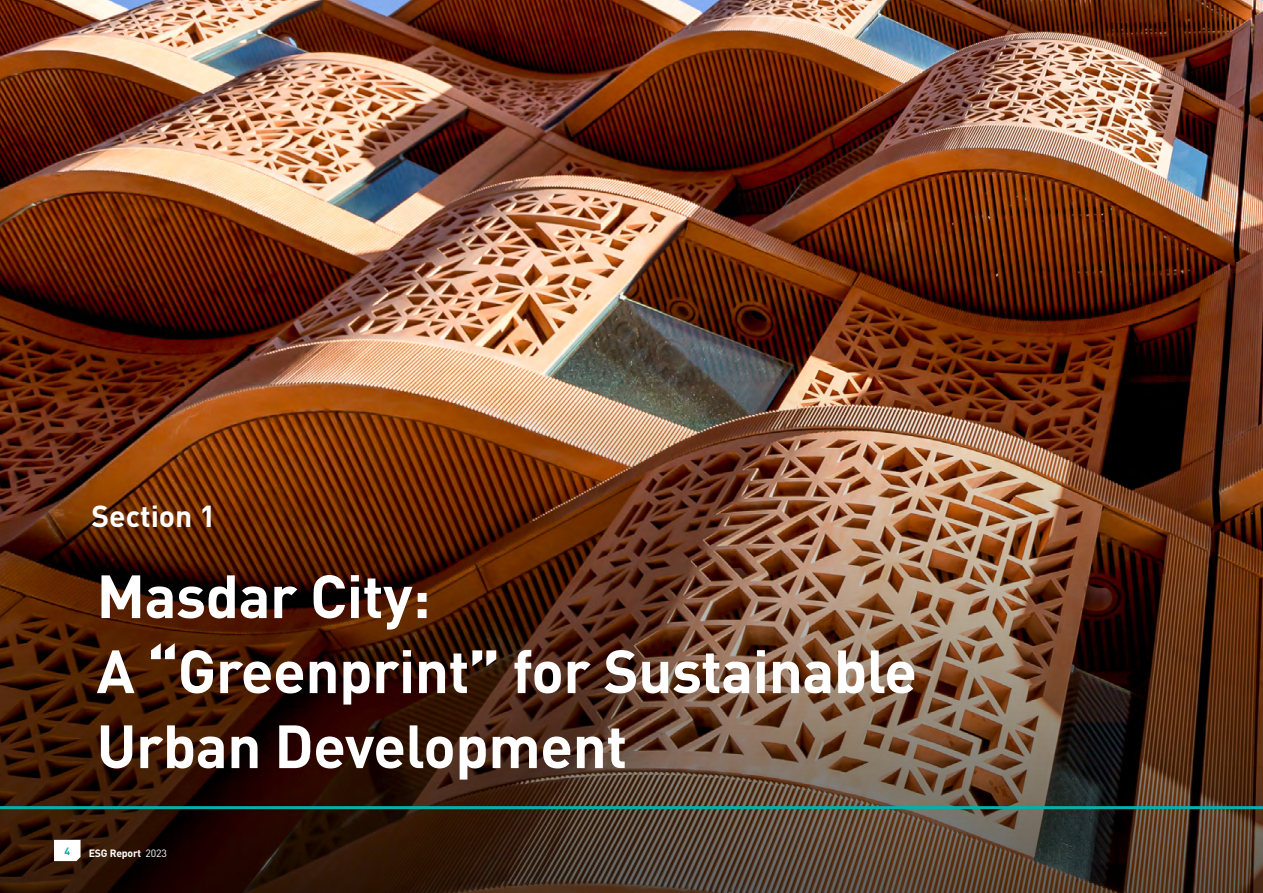
<style>
.page{position:relative;width:1263px;height:893px;background:#fff}
.page>*{position:absolute;margin:0;border:0;box-sizing:border-box;transform-origin:0 0}
.t1{font:700 60px/75px "DIN";letter-spacing:-.01em;color:#fff}
.t2{font:700 30px "DIN";color:#fff}
.t3{font:700 10.5px "DIN";letter-spacing:-.02em;color:#fff}
.t4{font:700 10.5px "DIN";color:#07afaa}
.s1{font-weight:900}
.s2{font-family:"DIN Pro";font-weight:400}
</style>
<div class="page">
<img style="left:0;top:0;width:1263px;height:108px">
<img style="left:0;top:108px;width:1263px;height:785px">
<hr style="left:0;top:806px;width:1263px;height:3px;background:#07afaa">
<svg style="left:54px;top:840px;width:27px;height:21px"></svg>
<p class="t2" style="left:92px;top:497px;width:126px">Section 1</p>
<p class="t1" style="left:97px;top:556px;width:822px">Masdar City:<br>A <span class="s1">“</span>Greenprint<span class="s1">”</span> for Sustainable<br>Urban Development</p>
<p class="t4" style="left:64px;top:844px;width:7px">4</p>
<p class="t3" style="left:89px;top:847px;width:80px">ESG Report <span class="s2">2023</span></p>
</div>
